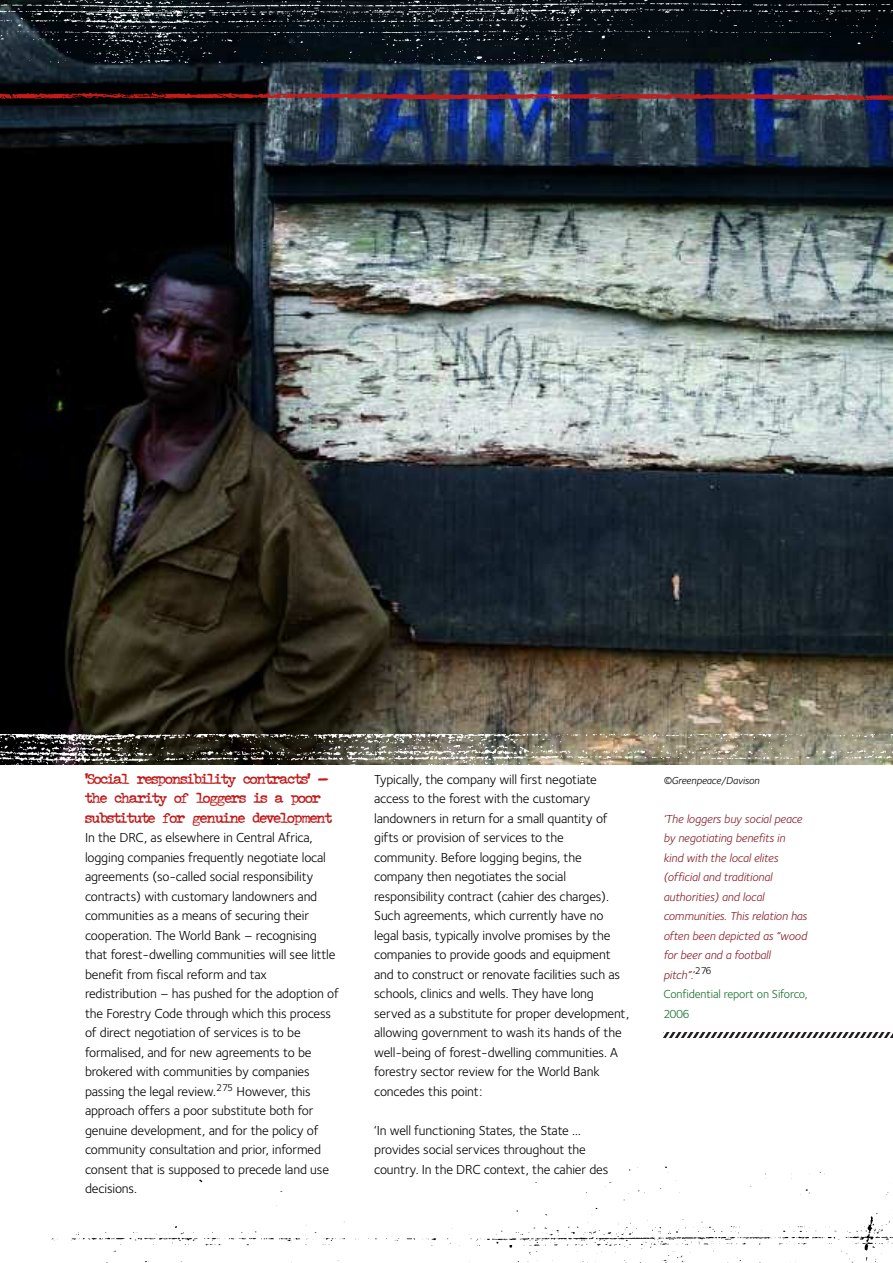
<style>
.page{position:relative;width:893px;height:1263px;background:#fff}
.page>*{position:absolute;margin:0;border:0;box-sizing:border-box;transform-origin:0 0}
.t1{font:13.5px/19.5px "Foundry Sterling";letter-spacing:-.01em;color:#000}
.t2{font:700 13.5px/19.5px "John Doe";letter-spacing:-.03em;color:#c11b1b}
.t3{font:italic 12px/19.5px "Foundry Sterling";letter-spacing:-.01em;color:#871a25}
.t4{font:italic 10.5px "Foundry Sterling";letter-spacing:-.01em;color:#000}
.s1{font-style:normal;color:#1a702c}
</style>
<div class="page">
<img style="left:0;top:63px;width:893px;height:672px">
<img style="left:0;top:0;width:893px;height:63px">
<img style="left:0;top:735px;width:893px;height:30px">
<img style="left:0;top:89px;width:893px;height:12px">
<img style="left:51px;top:1166px;width:842px;height:97px">
<svg style="left:663px;top:1033px;width:230px;height:4px"></svg>
<p class="t2" style="left:85px;top:769px;width:248px">‘Social responsibility contracts’ – the charity of loggers is a poor substitute for genuine development</p>
<p class="t1" style="left:85px;top:829px;width:255px">In the DRC, as elsewhere in Central Africa, logging companies frequently negotiate local agreements (so-called social responsibility contracts) with customary landowners and communities as a means of securing their cooperation. The World Bank – recognising that forest-dwelling communities will see little benefit from fiscal reform and tax redistribution – has pushed for the adoption of the Forestry Code through which this process of direct negotiation of services is to be formalised, and for new agreements to be brokered with communities by companies passing the legal review.<sup>275</sup> However, this approach offers a poor substitute both for genuine development, and for the policy of community consultation and prior, informed consent that is supposed to precede land use decisions.</p>
<p class="t1" style="left:374px;top:770px;width:256px">Typically, the company will first negotiate access to the forest with the customary landowners in return for a small quantity of gifts or provision of services to the community. Before logging begins, the company then negotiates the social responsibility contract (cahier des charges).<br>Such agreements, which currently have no legal basis, typically involve promises by the companies to provide goods and equipment and to construct or renovate facilities such as schools, clinics and wells. They have long served as a substitute for proper development, allowing government to wash its hands of the well-being of forest-dwelling communities. A forestry sector review for the World Bank concedes this point:</p>
<p class="t1" style="left:374px;top:1121px;width:236px">‘In well functioning States, the State … provides social services throughout the country. In the DRC context, the cahier des</p>
<p class="t4" style="left:663px;top:776px;width:98px">©Greenpeace/Davison</p>
<p class="t3" style="left:663px;top:810px;width:146px">‘The loggers buy social peace by negotiating benefits in kind with the local elites (official and traditional authorities) and local communities. This relation has often been depicted as “wood for beer and a football pitch”.’<sup>276<br></sup><span class="s1">Confidential report on Siforco,<br>2006</span></p>
</div>
